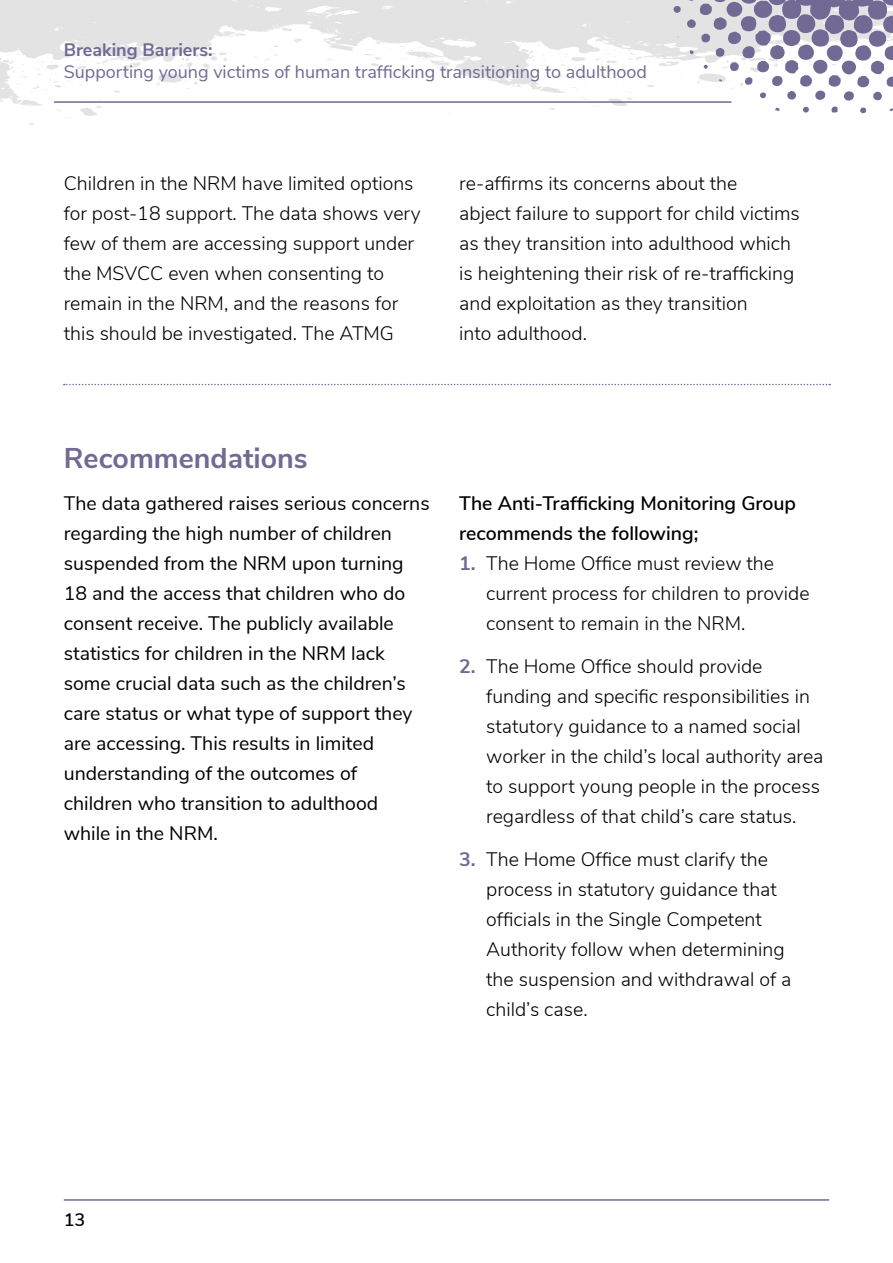
<style>
.page{position:relative;width:893px;height:1263px;background:#fff}
.page>*{position:absolute;margin:0;border:0;box-sizing:border-box;transform-origin:0 0}
.t1{font:700 28.5px "Nunito Sans";color:#726994}
.t2{font:300 19.5px/30px "Nunito Sans";color:#000}
.t3{font:19.5px/30px "Nunito Sans";color:#000}
.t4{font:600 19.5px/30px "Nunito Sans";color:#000}
.t5{font:18px "Nunito Sans";color:#726994}
.t6{font:700 18px "Nunito Sans";color:#726994}
.t7{font:600 18px "Nunito Sans";color:#000}
.s1{font-weight:700;color:#726994}
</style>
<div class="page">
<svg style="left:0;top:0;width:189px;height:125px"></svg>
<svg style="left:189px;top:0;width:675px;height:114px"></svg>
<svg style="left:673px;top:0;width:220px;height:113px"></svg>
<hr style="left:54px;top:101px;width:677px;height:2px;background:#726994">
<hr style="left:64px;top:1199px;width:765px;height:2px;background:#726994">
<svg style="left:64px;top:384px;width:766px;height:1px"></svg>
<p class="t6" style="left:64px;top:37px;width:150px">Breaking Barriers:</p>
<p class="t5" style="left:64px;top:59px;width:585px">Supporting young victims of human trafficking transitioning to adulthood</p>
<p class="t2" style="left:64px;top:167px;width:358px">Children in the NRM have limited options for post-18 support. The data shows very few of them are accessing support under the MSVCC even when consenting to remain in the NRM, and the reasons for this should be investigated. The ATMG</p>
<p class="t2" style="left:459px;top:167px;width:342px">re-affirms its concerns about the<br>abject failure to support for child victims as they transition into adulthood which is heightening their risk of re-trafficking and exploitation as they transition<br>into adulthood.</p>
<h1 class="t1" style="left:64px;top:437px;width:245px">Recommendations</h1>
<p class="t3" style="left:64px;top:487px;width:367px">The data gathered raises serious concerns regarding the high number of children suspended from the NRM upon turning 18 and the access that children who do consent receive. The publicly available statistics for children in the NRM lack some crucial data such as the children’s care status or what type of support they are accessing. This results in limited understanding of the outcomes of children who transition to adulthood while in the NRM.</p>
<p class="t4" style="left:459px;top:487px;width:338px">The Anti-Trafficking Monitoring Group recommends the following;</p>
<p class="t2" style="left:486px;top:547px;width:325px;text-indent:-27px"><span class="s1">1.</span> The Home Office must review the current process for children to provide consent to remain in the NRM.</p>
<p class="t2" style="left:486px;top:650px;width:339px;text-indent:-27px"><span class="s1">2.</span> The Home Office should provide funding and specific responsibilities in statutory guidance to a named social worker in the child’s local authority area to support young people in the process regardless of that child’s care status.</p>
<p class="t2" style="left:486px;top:843px;width:307px;text-indent:-27px"><span class="s1">3.</span> The Home Office must clarify the process in statutory guidance that officials in the Single Competent<br>Authority follow when determining the suspension and withdrawal of a child’s case.</p>
<p class="t7" style="left:64px;top:1206px;width:23px">13</p>
</div>
